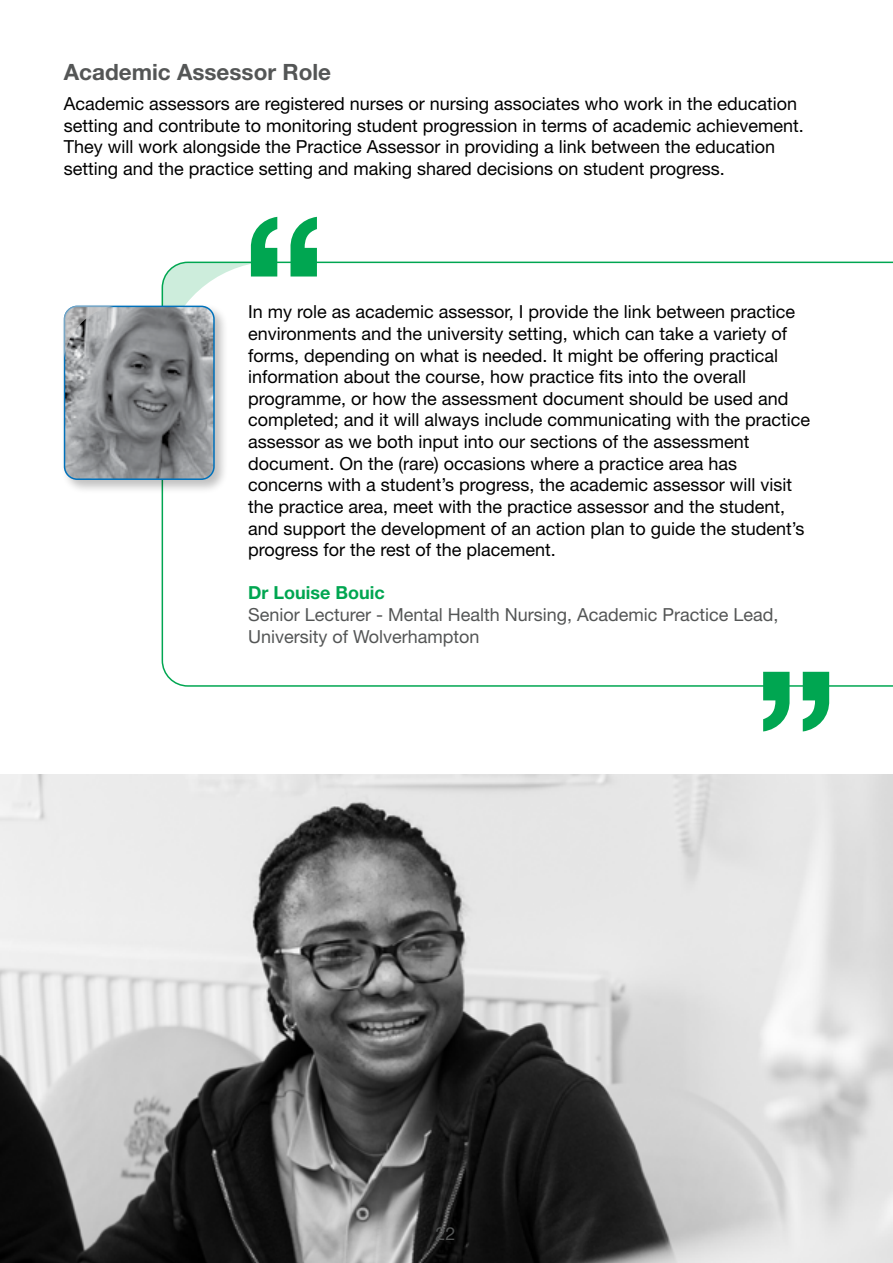
<style>
.page{position:relative;width:893px;height:1263px;background:#fff}
.page>*{position:absolute;margin:0;border:0;box-sizing:border-box;transform-origin:0 0}
.t1{font:700 22.5px "Helvetica Neue LT Std";color:#545656}
.t2{font:18px/21.6px "Helvetica Neue LT Std";color:#000}
.t3{font:18px/21.6px "Helvetica Neue LT Std";color:#545656}
.s1{font-weight:700;color:#00a651}
</style>
<div class="page">
<svg style="left:162px;top:262px;width:731px;height:425px"></svg>
<svg style="left:763px;top:672px;width:67px;height:59px"></svg>
<svg style="left:162px;top:217px;width:155px;height:147px"></svg>
<div style="left:62px;top:304px;width:166px;height:190px;background:#000;opacity:.25"></div>
<img style="left:65px;top:306px;width:149px;height:173px">
<div style="left:64px;top:306px;width:151px;height:174px;border:2px solid #0071bb;border-radius:13px"></div>
<svg style="left:64px;top:306px;width:52px;height:54px"></svg>
<img style="left:0;top:774px;width:893px;height:489px">
<p class="t1" style="left:64px;top:58px;width:269px">Academic Assessor Role</p>
<p class="t2" style="left:64px;top:93px;width:741px">Academic assessors are registered nurses or nursing associates who work in the education setting and contribute to monitoring student progression in terms of academic achievement.<br>They will work alongside the Practice Assessor in providing a link between the education setting and the practice setting and making shared decisions on student progress.</p>
<p class="t2" style="left:248px;top:301px;width:564px">In my role as academic assessor, I provide the link between practice environments and the university setting, which can take a variety of forms, depending on what is needed. It might be offering practical information about the course, how practice fits into the overall programme, or how the assessment document should be used and completed; and it will always include communicating with the practice assessor as we both input into our sections of the assessment document. On the (rare) occasions where a practice area has concerns with a student’s progress, the academic assessor will visit the practice area, meet with the practice assessor and the student, and support the development of an action plan to guide the student’s progress for the rest of the placement.</p>
<p class="t3" style="left:248px;top:582px;width:532px"><span class="s1">Dr Louise Bouic<br></span>Senior Lecturer - Mental Health Nursing, Academic Practice Lead,<br>University of Wolverhampton</p>
<p class="t3" style="left:435px;top:1222px;width:22px">22</p>
</div>
